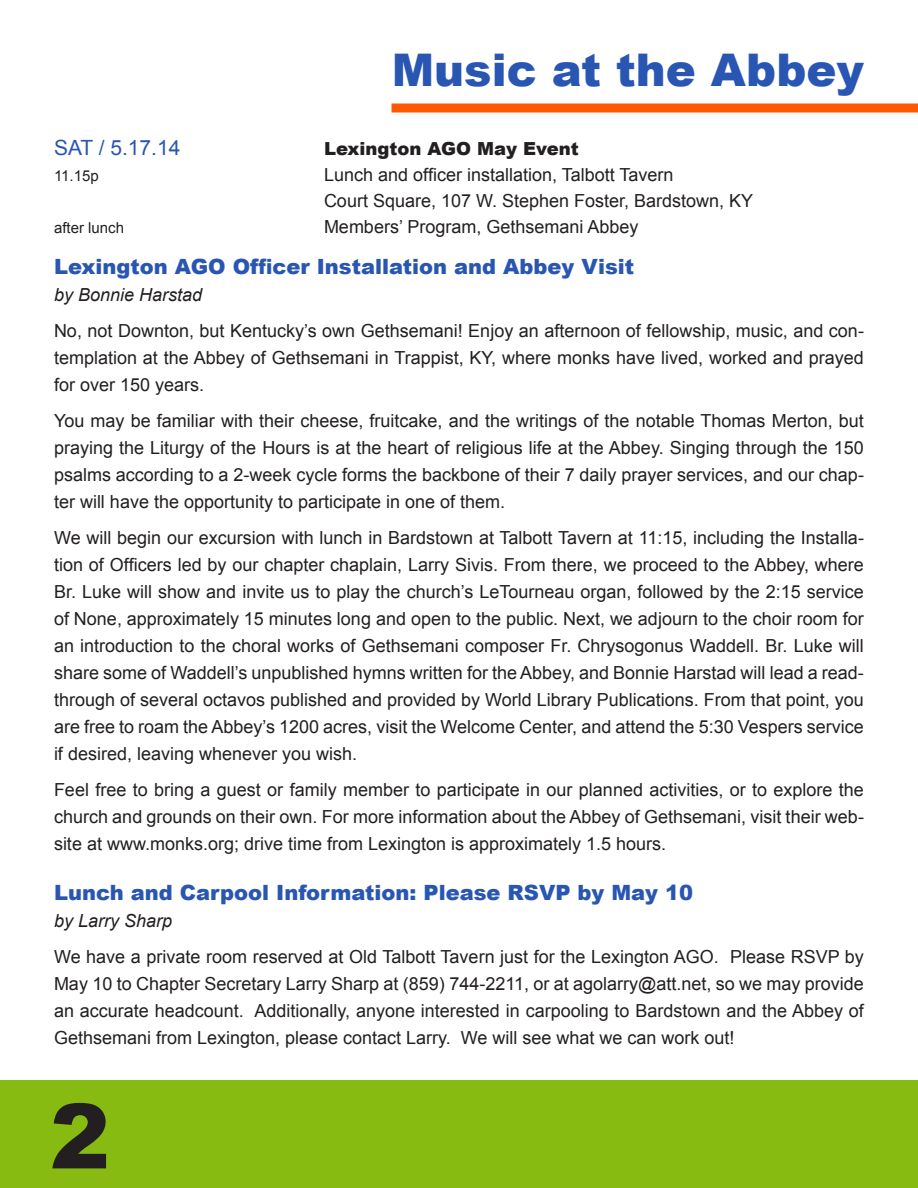
<style>
.page{position:relative;width:918px;height:1188px;background:#fff}
.page>*{position:absolute;margin:0;border:0;box-sizing:border-box;transform-origin:0 0}
.t1{font:900 90px "Arial";color:#231f20}
.t2{font:900 45px "Arial";color:#2956b2}
.t3{font:900 21px "Arial";color:#2956b2}
.t4{font:21px "Arial";color:#2956b2}
.t5{font:18px/27px "Arial";color:#231f20;text-align:justify}
.t6{font:italic 18px "Arial";color:#231f20}
.t7{font:900 18px "Arial";color:#231f20}
.t8{font:15px "Arial";color:#231f20}
</style>
<div class="page">
<div style="left:0;top:1080px;width:918px;height:108px;background:#87bb12"></div>
<div style="left:392px;top:104px;width:526px;height:8px;background:#ff5900"></div>
<p class="t2" style="left:392px;top:37px;width:474px">Music at the Abbey</p>
<p class="t4" style="left:54px;top:134px;width:128px">SAT / 5.17.14</p>
<p class="t7" style="left:324px;top:135px;width:256px">Lexington AGO May Event</p>
<p class="t8" style="left:54px;top:166px;width:46px">11.15p</p>
<p class="t5" style="left:324px;top:161px;width:351px">Lunch and officer installation, Talbott Tavern</p>
<p class="t5" style="left:324px;top:187px;width:431px">Court Square, 107 W. Stephen Foster, Bardstown, KY</p>
<p class="t8" style="left:54px;top:218px;width:72px">after lunch</p>
<p class="t5" style="left:324px;top:213px;width:316px">Members’ Program, Gethsemani Abbey</p>
<p class="t3" style="left:54px;top:251px;width:582px">Lexington AGO Officer Installation and Abbey Visit</p>
<p class="t6" style="left:54px;top:283px;width:150px">by Bonnie Harstad</p>
<p class="t5" style="left:54px;top:317px;width:811px">No, not Downton, but Kentucky’s own Gethsemani! Enjoy an afternoon of fellowship, music, and con&shy;templation at the Abbey of Gethsemani in Trappist, KY, where monks have lived, worked and prayed for over 150 years.</p>
<p class="t5" style="left:54px;top:407px;width:811px">You may be familiar with their cheese, fruitcake, and the writings of the notable Thomas Merton, but praying the Liturgy of the Hours is at the heart of religious life at the Abbey. Singing through the 150 psalms according to a 2-week cycle forms the backbone of their 7 daily prayer services, and our chap&shy;ter will have the opportunity to participate in one of them.</p>
<p class="t5" style="left:54px;top:524px;width:811px">We will begin our excursion with lunch in Bardstown at Talbott Tavern at 11:15, including the Installa&shy;tion of Officers led by our chapter chaplain, Larry Sivis. From there, we proceed to the Abbey, where Br. Luke will show and invite us to play the church’s LeTourneau organ, followed by the 2:15 service of None, approximately 15 minutes long and open to the public. Next, we adjourn to the choir room for an introduction to the choral works of Gethsemani composer Fr. Chrysogonus Waddell. Br. Luke will share some of Waddell’s unpublished hymns written for the Abbey, and Bonnie Harstad will lead a read&shy;through of several octavos published and provided by World Library Publications. From that point, you are free to roam the Abbey’s 1200 acres, visit the Welcome Center, and attend the 5:30 Vespers service if desired, leaving whenever you wish.</p>
<p class="t5" style="left:54px;top:776px;width:811px">Feel free to bring a guest or family member to participate in our planned activities, or to explore the church and grounds on their own. For more information about the Abbey of Gethsemani, visit their web&shy;site at www.monks.org; drive time from Lexington is approximately 1.5 hours.</p>
<p class="t3" style="left:54px;top:877px;width:641px">Lunch and Carpool Information: Please RSVP by May 10</p>
<p class="t6" style="left:54px;top:909px;width:120px">by Larry Sharp</p>
<p class="t5" style="left:54px;top:943px;width:811px">We have a private room reserved at Old Talbott Tavern just for the Lexington AGO. Please RSVP by May 10 to Chapter Secretary Larry Sharp at (859) 744-2211, or at agolarry@att.net, so we may provide an accurate headcount. Additionally, anyone interested in carpooling to Bardstown and the Abbey of Gethsemani from Lexington, please contact Larry. We will see what we can work out!</p>
<p class="t1" style="left:50px;top:1071px;width:62px">2</p>
</div>
